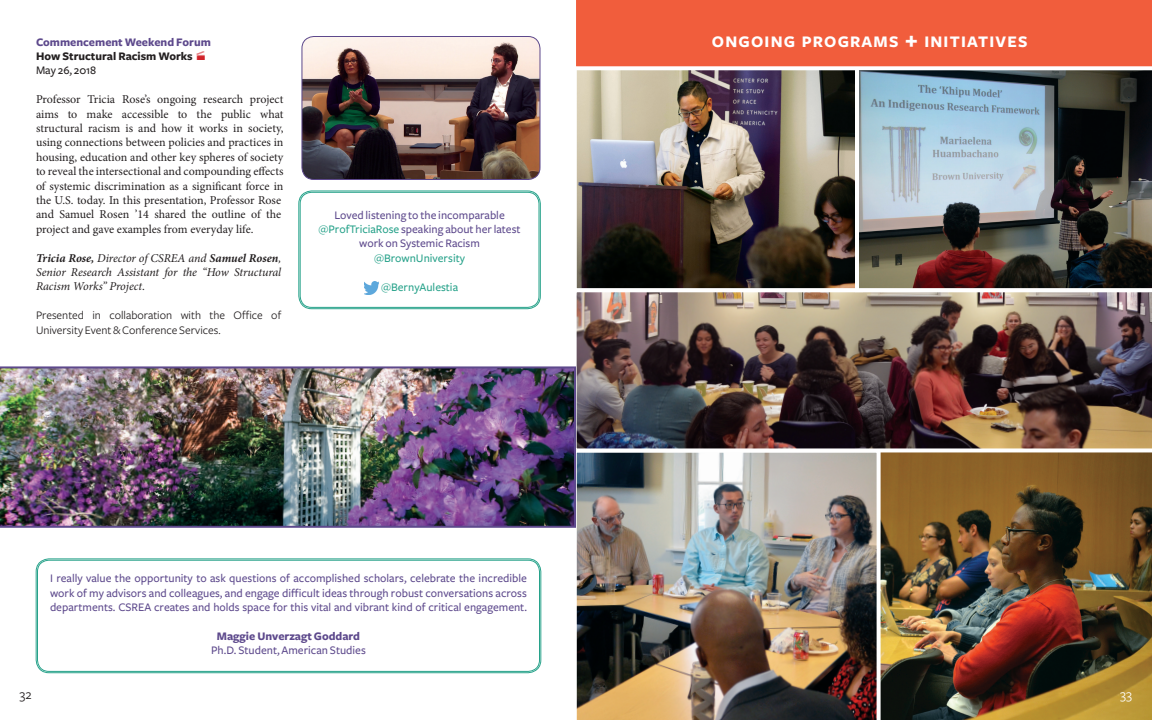
<style>
.page{position:relative;width:1152px;height:720px;background:#fff}
.page>*{position:absolute;margin:0;border:0;box-sizing:border-box;transform-origin:0 0}
.t1{font:700 16.8px "Freight Sans";letter-spacing:.07em;color:#fff}
.t2{font:14px "Freight Sans";color:#231f20}
.t3{font:14px "Freight Sans";color:#fff}
.t4{font:12px/14.4px "Minion Pro";color:#231f20}
.t5{font:500 12px/14.4px "Freight Sans";color:#5d498c;text-align:center}
.t6{font:italic 12px/14.4px "Minion Pro";letter-spacing:-.01em;color:#231f20;text-align:justify}
.t7{font:700 12px/14.4px "Freight Sans";color:#5d498c}
.t8{font:12px/14.4px "Freight Sans";color:#231f20}
.t9{font:500 12px "Freight Sans";color:#27a28a}
.s1{color:#231f20}
.s2{color:#d1232a}
.s3{font-weight:500;color:#231f20}
.s4{font-weight:700}
.s5{font-style:normal}
.s6{color:#27a28a}
.s7{font-size:24px}
</style>
<div class="page">
<img style="left:303px;top:36px;width:237px;height:143px">
<div style="left:301px;top:36px;width:239px;height:144px;border:1px solid #5d498c;border-radius:12px"></div>
<div style="left:300px;top:192px;width:240px;height:116px;border:1px solid #27a28a;border-radius:12px"></div>
<img style="left:364px;top:282px;width:15px;height:12px">
<div style="left:36px;top:559px;width:505px;height:114px;border:1px solid #27a28a;border-radius:13px"></div>
<div style="left:37px;top:560px;width:503px;height:112px;border:1px solid #27a28a;border-radius:12px"></div>
<img style="left:881px;top:452px;width:271px;height:268px">
<img style="left:576px;top:452px;width:305px;height:268px">
<img style="left:576px;top:292px;width:576px;height:157px">
<img style="left:578px;top:70px;width:277px;height:217px">
<div style="left:573px;top:56px;width:290px;height:236px;border:4px solid #fff"></div>
<img style="left:0;top:366px;width:576px;height:162px">
<img style="left:855px;top:70px;width:297px;height:222px">
<div style="left:573px;top:0;width:579px;height:70px;background:#f15d3c"></div>
<p class="t7" style="left:36px;top:35px;width:176px">Commencement Weekend Forum<br><span class="s1">How Structural Racism Works</span> <span class="s2">•<br></span><span class="s3">May 26, 2018</span></p>
<p class="t4" style="left:36px;top:92px;width:249px">Professor Tricia Rose’s ongoing research project aims to make accessible to the public what structural racism is and how it works in society, using connections between policies and practices in housing, education and other key spheres of society to reveal the intersectional and compounding effects of systemic discrimination as a significant force in the U.S. today. In this presentation, Professor Rose and Samuel Rosen ’14 shared the outline of the project and gave examples from everyday life.</p>
<p class="t6" style="left:36px;top:251px;width:247px"><span class="s4">Tricia Rose,</span> Director of CSREA and <span class="s4">Samuel Rosen</span>, Senior Research Assistant for the “How Structural Racism Works” Project<span class="s5">.</span></p>
<p class="t8" style="left:36px;top:308px;width:247px">Presented in collaboration with the Office of<br>University Event &amp; Conference Services.</p>
<p class="t5" style="left:319px;top:208px;width:204px">Loved listening to the incomparable <span class="s6">@ProfTriciaRose</span> speaking about her latest work on Systemic Racism</p>
<p class="t9" style="left:374px;top:251px;width:92px">@BrownUniversity</p>
<p class="t9" style="left:381px;top:280px;width:79px">@BernyAulestia</p>
<p class="t2" style="left:20px;top:687px;width:14px">32</p>
<p class="t5" style="left:50px;top:571px;width:479px;text-align:justify">I really value the opportunity to ask questions of accomplished scholars, celebrate the incredible work of my advisors and colleagues, and engage difficult ideas through robust conversations across departments. CSREA creates and holds space for this vital and vibrant kind of critical engagement.</p>
<p class="t7" style="left:217px;top:629px;width:145px">Maggie Unverzagt Goddard</p>
<p class="t5" style="left:211px;top:643px;width:156px">Ph.D. Student, American Studies</p>
<h1 class="t1" style="left:712px;top:33px;width:317px">ongoing programs <span class="s7">+</span> initiatives</h1>
<p class="t3" style="left:1120px;top:687px;width:13px">33</p>
</div>
